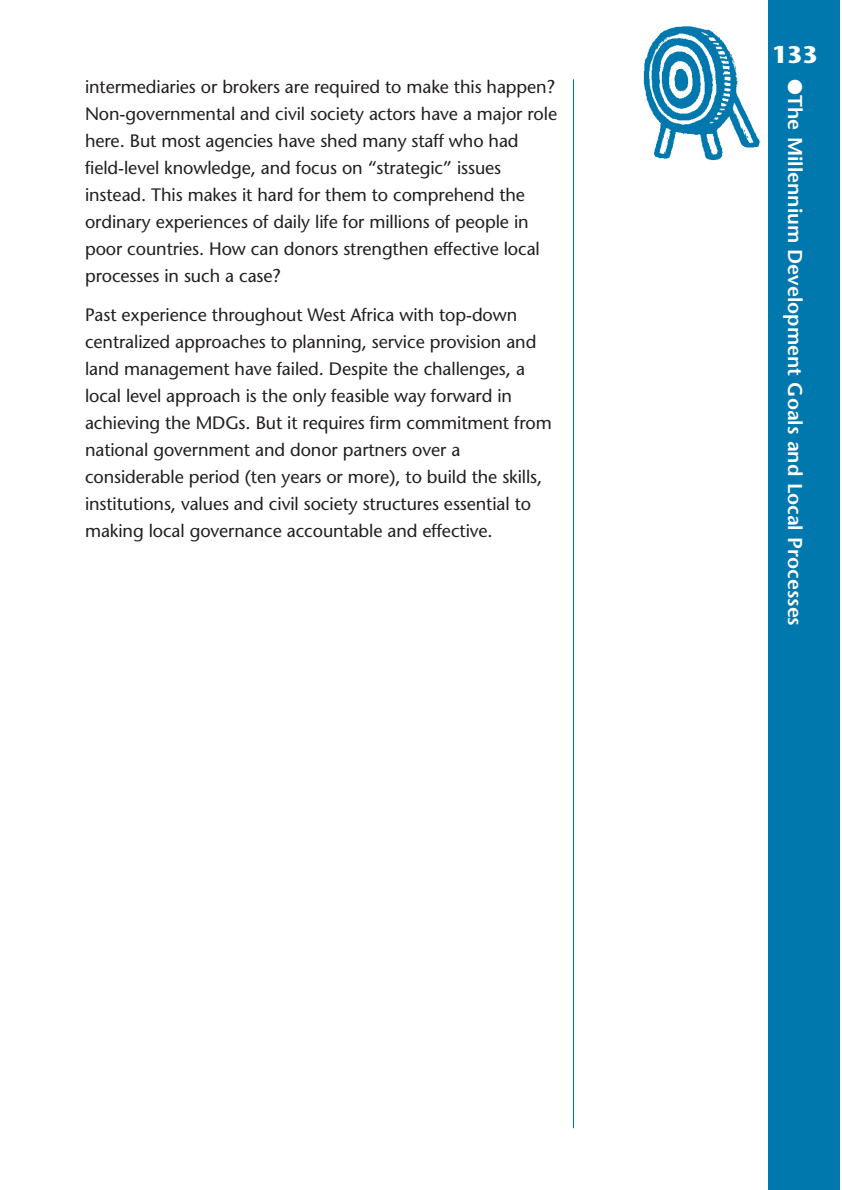
<style>
.page{position:relative;width:842px;height:1190px;background:#fff}
.page>*{position:absolute;margin:0;border:0;box-sizing:border-box;transform-origin:0 0}
.t1{font:700 24px "Stone Sans";color:#fff}
.t2{font:600 20px "Stone Sans";color:#fff}
.t3{font:18px/27px "Stone Sans";letter-spacing:-.005em;color:#231f1f}
</style>
<div class="page">
<div style="left:768px;top:0;width:72px;height:1190px;background:#0078ad"></div>
<hr style="left:573px;top:79px;width:1px;height:1049px;background:#0078ad">
<img style="left:643px;top:26px;width:118px;height:135px">
<p class="t3" style="left:85px;top:75px;width:474px">intermediaries or brokers are required to make this happen?<br>Non-governmental and civil society actors have a major role here. But most agencies have shed many staff who had field-level knowledge, and focus on “strategic” issues instead. This makes it hard for them to comprehend the ordinary experiences of daily life for millions of people in poor countries. How can donors strengthen effective local processes in such a case?</p>
<p class="t3" style="left:85px;top:303px;width:468px">Past experience throughout West Africa with top-down centralized approaches to planning, service provision and land management have failed. Despite the challenges, a local level approach is the only feasible way forward in achieving the MDGs. But it requires firm commitment from national government and donor partners over a considerable period (ten years or more), to build the skills, institutions, values and civil society structures essential to making local governance accountable and effective.</p>
<h1 class="t1" style="left:772px;top:45px;width:47px">133</h1>
<p class="t2" style="left:803px;top:79px;width:548px;rotate:90deg">●The Millennium Development Goals and Local Processes</p>
</div>
